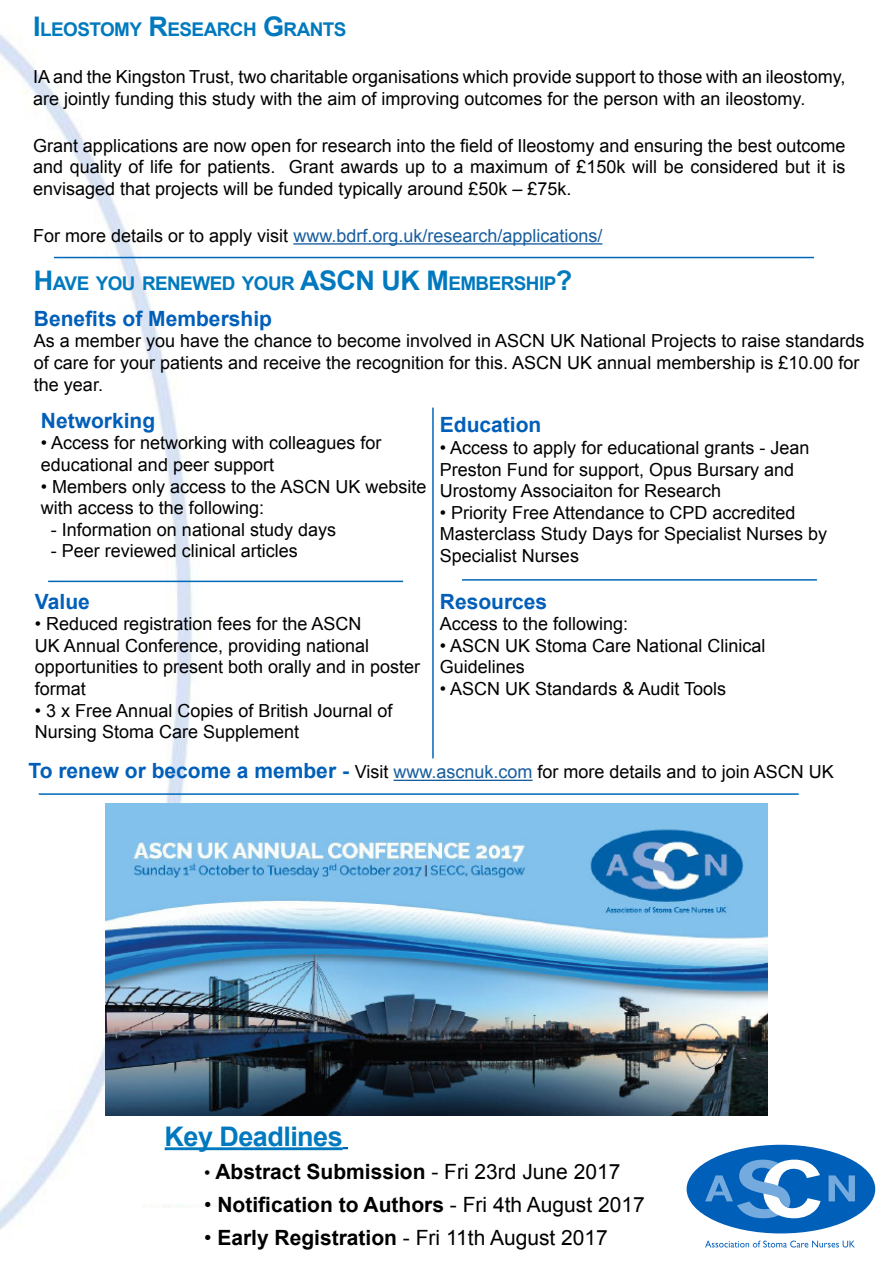
<style>
.page{position:relative;width:893px;height:1263px;background:#fff}
.page>*{position:absolute;margin:0;border:0;box-sizing:border-box;transform-origin:0 0}
.InConference_SUBHEAD{font:700 27px "Arial";letter-spacing:-.02em;color:#0079be}
.InConference_SUBHEAD-2{font:700 21px "Arial";color:#000}
.InConference_SUBHEAD-3{font:700 21px "Arial";color:#005fb9}
.InConference_SUBHEAD-4{font:21px "Arial";color:#000}
.InConference_SUBHEAD-5{font:700 18.9px "Arial";letter-spacing:-.03em;color:#0079be}
.InConference_SUBHEAD-6{font:18px/21.6px "Arial";color:#000}
.InConference_SUBHEAD-7{font:18px "Arial";color:#175d9e}
.s1{font-size:27px}
.s2{color:#000}
.s3{font-weight:700;font-size:21px;color:#005fb9}
.s4{color:#175d9e}
.s5{font-weight:400;font-size:18px}
.s6{font-weight:400}
.s7{font-weight:700}
</style>
<div class="page">
<img style="left:0;top:35px;width:335px;height:1195px">
<div style="left:125px;top:1208px;width:211px;height:36px;background:#fff"></div>
<div style="left:687px;top:1145px;width:188px;height:88px;background:#005fb9;border-radius:50%"></div>
<svg style="left:828px;top:1175px;width:27px;height:26px"></svg>
<svg style="left:705px;top:1159px;width:116px;height:59px"></svg>
<svg style="left:705px;top:1240px;width:150px;height:7px"></svg>
<hr style="left:48px;top:581px;width:355px;height:1px;background:#0068b9">
<hr style="left:432px;top:408px;width:2px;height:350px;background:#0068b9">
<hr style="left:462px;top:579px;width:355px;height:2px;background:#0068b9">
<hr style="left:393px;top:780px;width:140px;height:1px;background:#175d9e">
<hr style="left:39px;top:793px;width:760px;height:2px;background:#0068b9">
<img style="left:106px;top:804px;width:661px;height:311px">
<hr style="left:165px;top:1147px;width:178px;height:3px;background:#0079be">
<hr style="left:54px;top:257px;width:760px;height:1px;background:#0068b9">
<hr style="left:293px;top:243px;width:309px;height:2px;background:#175d9e">
<p class="InConference_SUBHEAD-5" style="left:33px;top:17px;width:315px"><span class="s1">I</span>LEOSTOMY <span class="s1">R</span>ESEARCH <span class="s1">G</span>RANTS</p>
<p class="InConference_SUBHEAD-6" style="left:33px;top:66px;width:814px">IA and the Kingston Trust, two charitable organisations which provide support to those with an ileostomy, are jointly funding this study with the aim of improving outcomes for the person with an ileostomy.</p>
<p class="InConference_SUBHEAD-6" style="left:33px;top:135px;width:814px;text-align:justify">Grant applications are now open for research into the field of Ileostomy and ensuring the best outcome and quality of life for patients. Grant awards up to a maximum of £150k will be considered but it is envisaged that projects will be funded typically around £50k – £75k.</p>
<p class="InConference_SUBHEAD-7" style="left:33px;top:224px;width:571px"><span class="s2">For more details or to apply visit</span> www.bdrf.org.uk/research/applications/</p>
<p class="InConference_SUBHEAD-5" style="left:34px;top:270px;width:304px"><span class="s1">H</span>AVE YOU RENEWED YOUR <span class="s1">ASCN</span></p>
<p class="InConference_SUBHEAD-5" style="left:382px;top:270px;width:192px"><span class="s1">U K M</span>EMBERSHIP<span class="s1">?</span></p>
<p class="InConference_SUBHEAD-3" style="left:34px;top:304px;width:240px">Benefits of Membership</p>
<p class="InConference_SUBHEAD-6" style="left:34px;top:330px;width:832px">As a member you have the chance to become involved in ASCN UK National Projects to raise standards of care for your patients and receive the recognition for this. ASCN UK annual membership is £10.00 for the year.</p>
<p class="InConference_SUBHEAD-3" style="left:41px;top:406px;width:116px">Networking</p>
<p class="InConference_SUBHEAD-6" style="left:41px;top:432px;width:342px">• Access for networking with colleagues for educational and peer support</p>
<p class="InConference_SUBHEAD-6" style="left:41px;top:476px;width:387px">• Members only access to the ASCN UK website with access to the following:</p>
<p class="InConference_SUBHEAD-6" style="left:51px;top:519px;width:287px">- Information on national study days</p>
<p class="InConference_SUBHEAD-6" style="left:51px;top:540px;width:249px">- Peer reviewed clinical articles</p>
<p class="InConference_SUBHEAD-3" style="left:440px;top:411px;width:103px">Education</p>
<p class="InConference_SUBHEAD-6" style="left:440px;top:437px;width:371px">• Access to apply for educational grants - Jean<br>Preston Fund for support, Opus Bursary and<br>Urostomy Associaiton for Research</p>
<p class="InConference_SUBHEAD-6" style="left:440px;top:502px;width:389px">• Priority Free Attendance to CPD accredited<br>Masterclass Study Days for Specialist Nurses by<br>Specialist Nurses</p>
<p class="InConference_SUBHEAD-3" style="left:35px;top:587px;width:56px">Value</p>
<p class="InConference_SUBHEAD-6" style="left:35px;top:613px;width:387px">• Reduced registration fees for the ASCN<br>UK Annual Conference, providing national opportunities to present both orally and in poster format</p>
<p class="InConference_SUBHEAD-6" style="left:35px;top:700px;width:359px">• 3 x Free Annual Copies of British Journal of<br>Nursing Stoma Care Supplement</p>
<p class="InConference_SUBHEAD-3" style="left:440px;top:587px;width:109px">Resources</p>
<p class="InConference_SUBHEAD-6" style="left:440px;top:613px;width:190px">Access to the following:</p>
<p class="InConference_SUBHEAD-6" style="left:440px;top:635px;width:327px">• ASCN UK Stoma Care National Clinical<br>Guidelines</p>
<p class="InConference_SUBHEAD-6" style="left:440px;top:678px;width:288px">• ASCN UK Standards &amp; Audit Tools</p>
<p class="InConference_SUBHEAD-6" style="left:28px;top:761px;width:807px"><span class="s3">To renew or become a member -</span> Visit <span class="s4">www.ascnuk.com</span> for more details and to join ASCN UK</p>
<p class="InConference_SUBHEAD" style="left:165px;top:1118px;width:180px">Key Deadlines</p>
<p class="InConference_SUBHEAD-2" style="left:204px;top:1157px;width:418px"><span class="s5">•</span> Abstract Submission <span class="s6">- Fri 23rd June 2017</span></p>
<p class="InConference_SUBHEAD-2" style="left:204px;top:1190px;width:442px"><span class="s6">•</span> Notification to Authors <span class="s6">- Fri 4th August 2017</span></p>
<p class="InConference_SUBHEAD-4" style="left:204px;top:1224px;width:405px">• <span class="s7">Early Registration</span> - Fri 11th August 2017</p>
</div>
